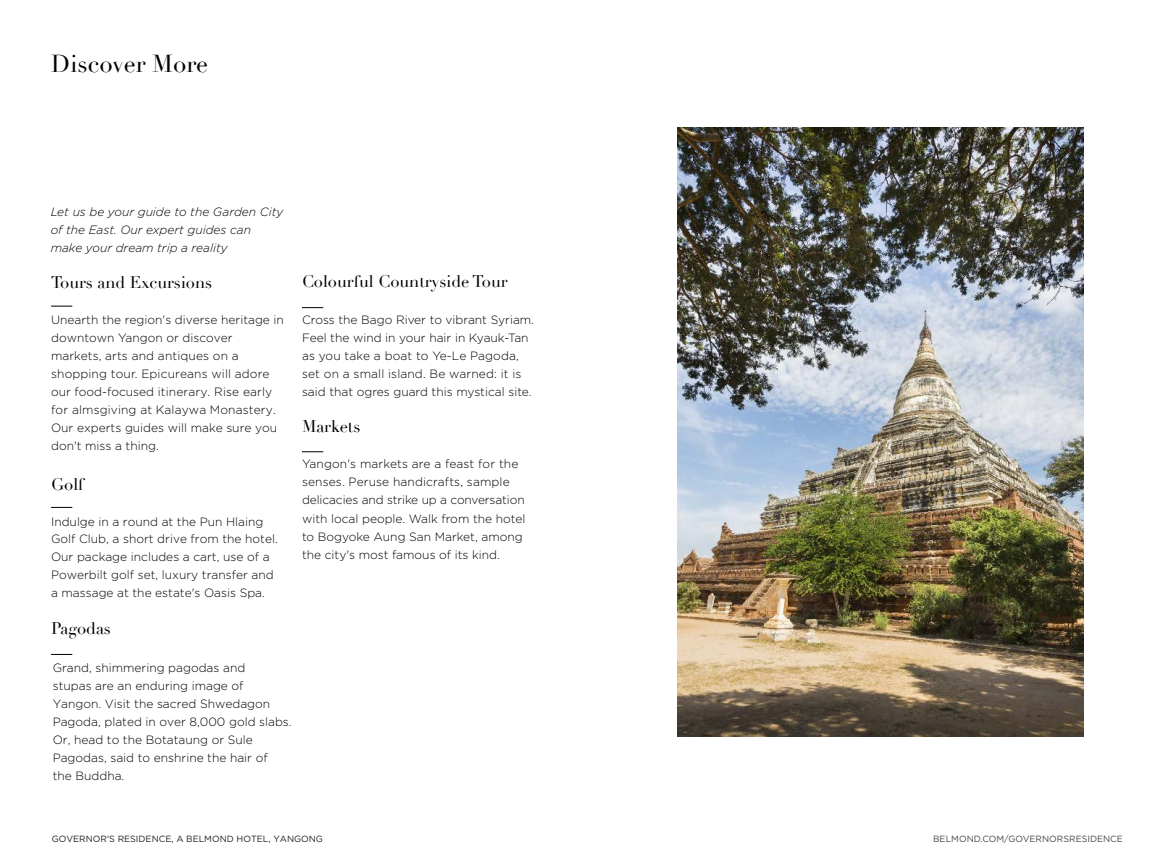
<style>
.page{position:relative;width:1174px;height:864px;background:#fff}
.page>*{position:absolute;margin:0;border:0;box-sizing:border-box;transform-origin:0 0}
.t1{font:24px "Didot";color:#000}
.t2{font:16.5px "Didot";color:#000}
.t3{font:300 12px/18px "Gotham";color:#000}
.t4{font:italic 300 12px/18px "Gotham";color:#000}
.t5{font:9px "Gotham";color:#231f20}
.t6{font:9px "Gotham";color:#484847}
</style>
<div class="page">
<img style="left:677px;top:127px;width:406px;height:609px">
<svg style="left:51px;top:306px;width:21px;height:1px"></svg>
<svg style="left:302px;top:307px;width:21px;height:1px"></svg>
<svg style="left:51px;top:507px;width:21px;height:1px"></svg>
<svg style="left:51px;top:654px;width:21px;height:1px"></svg>
<svg style="left:302px;top:451px;width:21px;height:1px"></svg>
<h1 class="t1" style="left:51px;top:49px;width:159px">Discover More</h1>
<p class="t4" style="left:51px;top:202px;width:234px">Let us be your guide to the Garden City of the East. Our expert guides can make your dream trip a reality</p>
<h2 class="t2" style="left:51px;top:272px;width:163px">Tours and Excursions</h2>
<p class="t3" style="left:51px;top:310px;width:234px">Unearth the region's diverse heritage in downtown Yangon or discover markets, arts and antiques on a shopping tour. Epicureans will adore our food-focused itinerary. Rise early for almsgiving at Kalaywa Monastery.<br>Our experts guides will make sure you don't miss a thing.</p>
<h2 class="t2" style="left:51px;top:474px;width:34px">Golf</h2>
<p class="t3" style="left:51px;top:511px;width:228px">Indulge in a round at the Pun Hlaing Golf Club, a short drive from the hotel.<br>Our package includes a cart, use of a Powerbilt golf set, luxury transfer and a massage at the estate's Oasis Spa.</p>
<h2 class="t2" style="left:51px;top:618px;width:61px">Pagodas</h2>
<p class="t3" style="left:53px;top:657px;width:240px">Grand, shimmering pagodas and<br>stupas are an enduring image of<br>Yangon. Visit the sacred Shwedagon<br>Pagoda, plated in over 8,000 gold slabs.<br>Or, head to the Botataung or Sule<br>Pagodas, said to enshrine the hair of<br>the Buddha.</p>
<h2 class="t2" style="left:302px;top:271px;width:207px">Colourful Countryside Tour</h2>
<p class="t3" style="left:302px;top:310px;width:233px">Cross the Bago River to vibrant Syriam.<br>Feel the wind in your hair in Kyauk-Tan as you take a boat to Ye-Le Pagoda, set on a small island. Be warned: it is said that ogres guard this mystical site.</p>
<h2 class="t2" style="left:302px;top:416px;width:60px">Markets</h2>
<p class="t3" style="left:302px;top:454px;width:225px">Yangon's markets are a feast for the senses. Peruse handicrafts, sample delicacies and strike up a conversation with local people. Walk from the hotel to Bogyoke Aung San Market, among the city's most famous of its kind.</p>
<p class="t5" style="left:52px;top:832px;width:273px">GOVERNOR'S RESIDENCE, A BELMOND HOTEL, YANGONG</p>
<p class="t6" style="left:933px;top:832px;width:191px">BELMOND.COM/GOVERNORSRESIDENCE</p>
</div>
